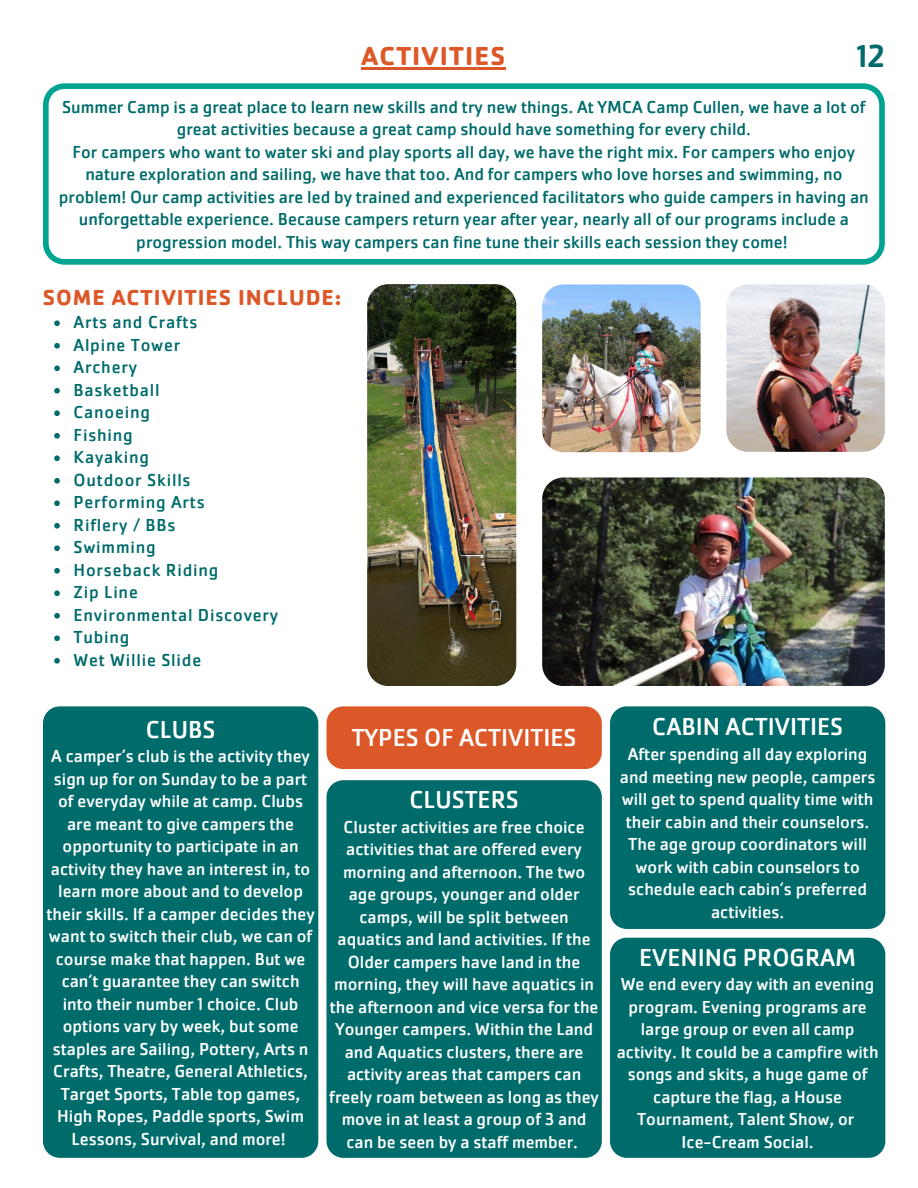
<style>
.page{position:relative;width:918px;height:1188px;background:#fff}
.page>*{position:absolute;margin:0;border:0;box-sizing:border-box;transform-origin:0 0}
.t1{font:500 33px "Cachet Pro";color:#006b6b}
.t2{font:700 27px "Cachet Pro";letter-spacing:.045em;color:#dd5828}
.t3{font:25.5px "Cachet Pro";color:#fff}
.t4{font:700 22.5px "Cachet Pro";letter-spacing:.045em;color:#dd5828}
.t5{font:18px/22.5px "Cachet Pro";color:#fff;text-align:center}
.t6{font:18px/22.5px "Cachet Pro";color:#006b6b;text-align:center}
.t7{font:18px "Cachet Pro";letter-spacing:.045em;color:#006b6b}
</style>
<div class="page">
<svg style="left:43px;top:83px;width:841px;height:181px"></svg>
<div style="left:43px;top:706px;width:275px;height:452px;background:#006b6b;border-radius:17px"></div>
<img style="left:367px;top:284px;width:149px;height:402px;border-radius:21px">
<img style="left:726px;top:284px;width:159px;height:168px;border-radius:21px">
<img style="left:542px;top:284px;width:159px;height:168px">
<img style="left:542px;top:477px;width:343px;height:209px;border-radius:21px">
<hr style="left:362px;top:67px;width:144px;height:3px;background:#dd5828">
<svg style="left:54px;top:320px;width:6px;height:6px"></svg>
<svg style="left:54px;top:343px;width:6px;height:6px"></svg>
<svg style="left:54px;top:365px;width:6px;height:6px"></svg>
<svg style="left:54px;top:388px;width:6px;height:6px"></svg>
<svg style="left:54px;top:410px;width:6px;height:6px"></svg>
<svg style="left:54px;top:433px;width:6px;height:6px"></svg>
<svg style="left:54px;top:455px;width:6px;height:6px"></svg>
<svg style="left:54px;top:478px;width:6px;height:6px"></svg>
<svg style="left:54px;top:500px;width:6px;height:6px"></svg>
<svg style="left:54px;top:523px;width:6px;height:6px"></svg>
<svg style="left:54px;top:545px;width:6px;height:6px"></svg>
<svg style="left:54px;top:568px;width:6px;height:6px"></svg>
<svg style="left:54px;top:590px;width:6px;height:6px"></svg>
<svg style="left:54px;top:613px;width:6px;height:6px"></svg>
<svg style="left:54px;top:635px;width:6px;height:6px"></svg>
<svg style="left:54px;top:658px;width:6px;height:6px"></svg>
<div style="left:610px;top:706px;width:275px;height:223px;background:#006b6b;border-radius:17px"></div>
<div style="left:326px;top:780px;width:276px;height:378px;background:#006b6b;border-radius:17px"></div>
<div style="left:610px;top:938px;width:275px;height:220px;background:#006b6b;border-radius:17px"></div>
<div style="left:326px;top:706px;width:276px;height:63px;background:#dd5828;border-radius:17px"></div>
<h3 class="t2" style="left:362px;top:39px;width:145px">ACTIVITIES</h3>
<h3 class="t1" style="left:857px;top:35px;width:30px">12</h3>
<p class="t6" style="left:59px;top:95px;width:812px">Summer Camp is a great place to learn new skills and try new things. At YMCA Camp Cullen, we have a lot of great activities because a great camp should have something for every child.<br>For campers who want to water ski and play sports all day, we have the right mix. For campers who enjoy nature exploration and sailing, we have that too. And for campers who love horses and swimming, no problem! Our camp activities are led by trained and experienced facilitators who guide campers in having an unforgettable experience. Because campers return year after year, nearly all of our programs include a progression model. This way campers can fine tune their skills each session they come!</p>
<h2 class="t4" style="left:43px;top:283px;width:300px">SOME ACTIVITIES INCLUDE:</h2>
<p class="t7" style="left:74px;top:311px;width:125px">Arts and Crafts</p>
<p class="t7" style="left:74px;top:333px;width:108px">Alpine Tower</p>
<p class="t7" style="left:74px;top:356px;width:65px">Archery</p>
<p class="t7" style="left:74px;top:378px;width:88px">Basketball</p>
<p class="t7" style="left:74px;top:401px;width:78px">Canoeing</p>
<p class="t7" style="left:74px;top:423px;width:61px">Fishing</p>
<p class="t7" style="left:74px;top:446px;width:77px">Kayaking</p>
<p class="t7" style="left:74px;top:468px;width:119px">Outdoor Skills</p>
<p class="t7" style="left:74px;top:491px;width:133px">Performing Arts</p>
<p class="t7" style="left:74px;top:513px;width:103px">Riflery / BBs</p>
<p class="t7" style="left:74px;top:536px;width:84px">Swimming</p>
<p class="t7" style="left:74px;top:558px;width:146px">Horseback Riding</p>
<p class="t6" style="left:74px;top:581px;width:66px">Zip Line</p>
<p class="t7" style="left:74px;top:603px;width:206px">Environmental Discovery</p>
<p class="t6" style="left:74px;top:626px;width:57px">Tubing</p>
<p class="t7" style="left:74px;top:648px;width:129px">Wet Willie Slide</p>
<h1 class="t3" style="left:146px;top:713px;width:71px">CLUBS</h1>
<h1 class="t5" style="left:46px;top:745px;width:270px">A camper’s club is the activity they sign up for on Sunday to be a part of everyday while at camp. Clubs are meant to give campers the opportunity to participate in an activity they have an interest in, to learn more about and to develop their skills. If a camper decides they want to switch their club, we can of course make that happen. But we can’t guarantee they can switch into their number 1 choice. Club options vary by week, but some staples are Sailing, Pottery, Arts n<br>Crafts, Theatre, General Athletics,<br>Target Sports, Table top games,<br>High Ropes, Paddle sports, Swim<br>Lessons, Survival, and more!</h1>
<p class="t3" style="left:352px;top:721px;width:226px">TYPES OF ACTIVITIES</p>
<p class="t3" style="left:410px;top:783px;width:111px">CLUSTERS</p>
<p class="t5" style="left:329px;top:816px;width:271px">Cluster activities are free choice activities that are offered every morning and afternoon. The two age groups, younger and older camps, will be split between aquatics and land activities. If the<br>Older campers have land in the morning, they will have aquatics in the afternoon and vice versa for the<br>Younger campers. Within the Land and Aquatics clusters, there are activity areas that campers can freely roam between as long as they move in at least a group of 3 and can be seen by a staff member.</p>
<p class="t3" style="left:652px;top:711px;width:192px">CABIN ACTIVITIES</p>
<p class="t5" style="left:620px;top:743px;width:257px">After spending all day exploring and meeting new people, campers will get to spend quality time with their cabin and their counselors.<br>The age group coordinators will work with cabin counselors to schedule each cabin’s preferred activities.</p>
<p class="t3" style="left:639px;top:941px;width:219px">EVENING PROGRAM</p>
<p class="t5" style="left:617px;top:973px;width:263px">We end every day with an evening program. Evening programs are large group or even all camp activity. It could be a campfire with songs and skits, a huge game of capture the flag, a House<br>Tournament, Talent Show, or<br>Ice-Cream Social.</p>
</div>
